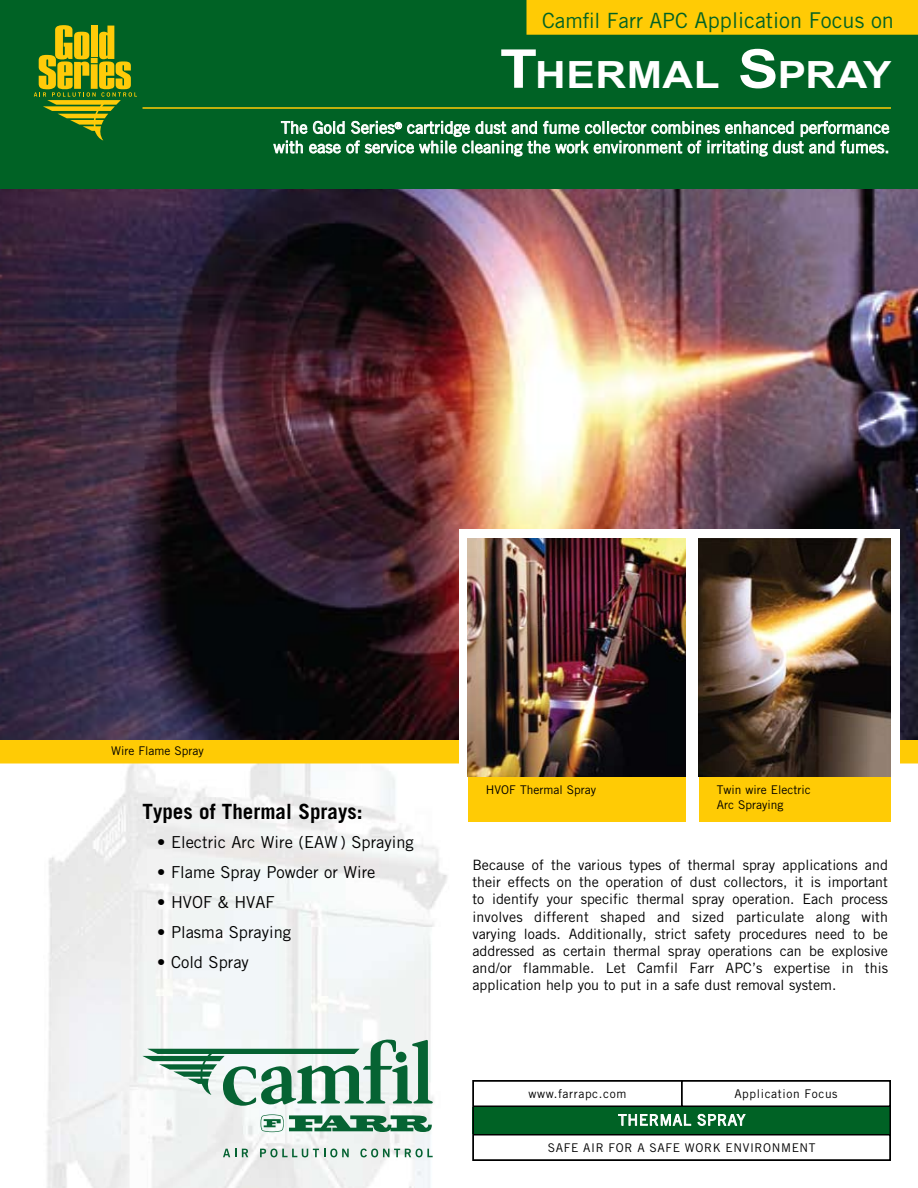
<style>
.page{position:relative;width:918px;height:1188px;background:#fff}
.page>*{position:absolute;margin:0;border:0;box-sizing:border-box;transform-origin:0 0}
.t1{font:700 37.5px "Arial";letter-spacing:.015em;color:#fff;scale:1.13 1}
.t2{font:21.75px "Trade Gothic LT Std";color:#006225}
.t3{font:700 21px "Trade Gothic LT Std";color:#000}
.t4{font:16.5px/19.5px "Trade Gothic LT Std";color:#fff;text-align:center}
.t5{font:16.5px "Trade Gothic LT Std";color:#000}
.t6{font:15px "Trade Gothic LT Std";letter-spacing:.05em;color:#fff}
.t7{font:14.25px/17.1px "Trade Gothic LT Std";color:#000;text-align:justify}
.t8{font:12px/14.4px "Trade Gothic LT Std";color:#000}
.t9{font:12px "Trade Gothic LT Std";letter-spacing:.05em;color:#000}
.s1{font-size:21px}
.s2{font-size:53.55px}
</style>
<div class="page">
<img style="left:47px;top:764px;width:425px;height:424px">
<div style="left:0;top:740px;width:918px;height:24px;background:#ffcb05"></div>
<img style="left:0;top:189px;width:918px;height:551px">
<div style="left:0;top:0;width:918px;height:189px;background:#006225"></div>
<div style="left:472px;top:1107px;width:419px;height:27px;background:#006225"></div>
<svg style="left:618px;top:1114px;width:73px;height:12px"></svg>
<svg style="left:697px;top:1114px;width:49px;height:12px"></svg>
<div style="left:681px;top:1080px;width:210px;height:27px;border:2px solid #000"></div>
<div style="left:472px;top:1080px;width:210px;height:27px;border:2px solid #000"></div>
<hr style="left:143px;top:107px;width:748px;height:2px;background:#ffcb05">
<div style="left:526px;top:0;width:392px;height:35px;background:#ffcb05"></div>
<svg style="left:273px;top:121px;width:617px;height:36px"></svg>
<div style="left:472px;top:1134px;width:419px;height:27px;border:2px solid #000"></div>
<div style="left:459px;top:530px;width:441px;height:283px;background:#fff"></div>
<div style="left:468px;top:757px;width:218px;height:64px;background:#ffcb05"></div>
<img style="left:468px;top:538px;width:218px;height:239px">
<div style="left:699px;top:757px;width:192px;height:64px;background:#ffcb05"></div>
<img style="left:699px;top:539px;width:192px;height:238px">
<div style="left:472px;top:1080px;width:419px;height:81px;border:2px solid #000"></div>
<svg style="left:34px;top:25px;width:103px;height:116px"></svg>
<svg style="left:223px;top:1149px;width:13px;height:8px"></svg>
<svg style="left:242px;top:1149px;width:6px;height:8px"></svg>
<svg style="left:260px;top:1149px;width:89px;height:8px"></svg>
<svg style="left:360px;top:1149px;width:73px;height:8px"></svg>
<svg style="left:142px;top:1039px;width:291px;height:67px"></svg>
<div style="left:396px;top:1052px;width:10px;height:10px;background:#066333;border-radius:50%"></div>
<svg style="left:261px;top:1114px;width:171px;height:18px"></svg>
<h2 class="t2" style="left:542px;top:8px;width:353px"><span class="s1">Camfil Farr APC</span> Application Focus on</h2>
<h1 class="t1" style="left:500px;top:50px;width:348px"><span class="s2">T</span>HERMAL <span class="s2">S</span>PRAY</h1>
<p class="t4" style="left:274px;top:118px;width:617px">The Gold Series<sup>®</sup> cartridge dust and fume collector combines enhanced performance with ease of service while cleaning the work environment of irritating dust and fumes.</p>
<p class="t8" style="left:111px;top:743px;width:94px">Wire Flame Spray</p>
<h3 class="t3" style="left:143px;top:799px;width:221px">Types of Thermal Sprays:</h3>
<p class="t5" style="left:157px;top:832px;width:258px">• Electric Arc Wire (EAW) Spraying</p>
<p class="t5" style="left:157px;top:862px;width:220px">• Flame Spray Powder or Wire</p>
<p class="t5" style="left:157px;top:892px;width:119px">• HVOF &amp; HVAF</p>
<p class="t5" style="left:157px;top:922px;width:135px">• Plasma Spraying</p>
<p class="t5" style="left:157px;top:952px;width:93px">• Cold Spray</p>
<p class="t8" style="left:486px;top:783px;width:112px">HVO F Thermal Spray</p>
<p class="t8" style="left:717px;top:783px;width:96px">Twin wire Electric<br>Arc Spraying</p>
<p class="t7" style="left:472px;top:857px;width:417px">Because of the various types of thermal spray applications and their effects on the operation of dust collectors, it is important to identify your specific thermal spray operation. Each process involves different shaped and sized particulate along with varying loads. Additionally, strict safety procedures need to be addressed as certain thermal spray operations can be explosive and/or flammable. Let Camfil Farr APC’s expertise in this application help you to put in a safe dust removal system.</p>
<p class="t9" style="left:529px;top:1086px;width:99px">www.farrapc.com</p>
<p class="t9" style="left:734px;top:1086px;width:105px">Application Focus</p>
<p class="t6" style="left:618px;top:1111px;width:128px">THERMAL SPRAY</p>
<p class="t8" style="left:548px;top:1140px;width:17px">Safe</p>
<p class="t8" style="left:583px;top:1140px;width:83px">Air for a Safe</p>
<p class="t9" style="left:685px;top:1140px;width:129px">Wor k Environment</p>
</div>
